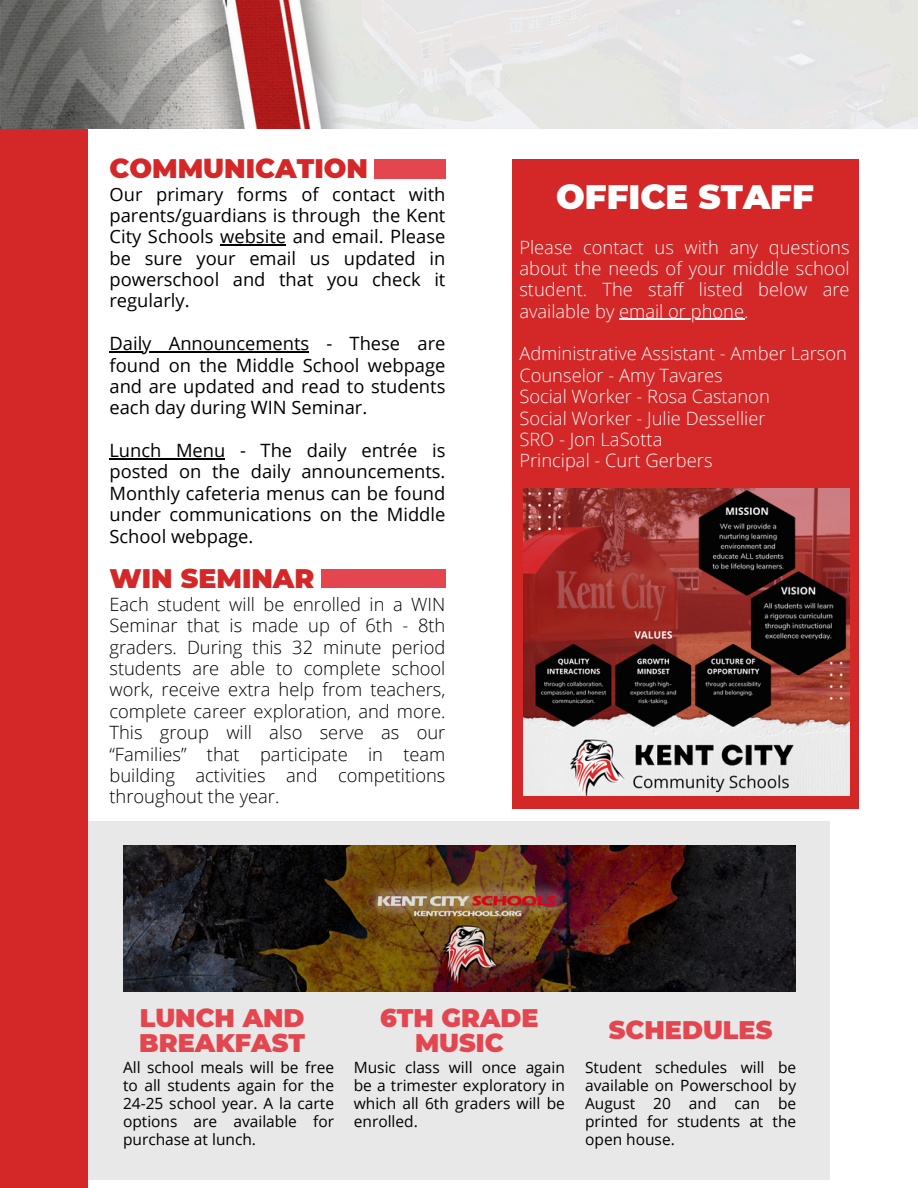
<style>
.page{position:relative;width:918px;height:1188px;background:#fff}
.page>*{position:absolute;margin:0;border:0;box-sizing:border-box;transform-origin:0 0}
.t1{font:900 33.9px "Montserrat";color:#fff}
.t2{font:900 26.85px "Montserrat";color:#d42828}
.t3{font:900 25.35px/25.3px "Montserrat";color:#e44650;text-align:center}
.t4{font:18.3px/21.3px "Open Sans";color:#000;text-align:justify}
.t5{font:300 18.3px/21.3px "Open Sans";color:#000;text-align:justify}
.t6{font:300 18.3px/21.3px "Open Sans";color:#f5f5f5}
.t7{font:15.45px/18px "Open Sans";color:#000;text-align:justify}
</style>
<div class="page">
<div style="left:0;top:0;width:88px;height:1188px;background:#d42828"></div>
<img style="left:0;top:0;width:918px;height:128px">
<div style="left:374px;top:159px;width:71px;height:19px;background:#e44650"></div>
<div style="left:512px;top:159px;width:347px;height:649px;background:#d42828"></div>
<div style="left:321px;top:569px;width:124px;height:19px;background:#e44650"></div>
<div style="left:88px;top:821px;width:742px;height:358px;background:#e8e8e8"></div>
<img style="left:123px;top:845px;width:673px;height:147px">
<img style="left:524px;top:489px;width:326px;height:307px">
<hr style="left:220px;top:244px;width:66px;height:2px;background:#000">
<hr style="left:109px;top:351px;width:200px;height:1px;background:#000">
<hr style="left:109px;top:458px;width:116px;height:1px;background:#000">
<hr style="left:619px;top:319px;width:125px;height:1px;background:#f5f5f5">
<h1 class="t2" style="left:109px;top:152px;width:260px">COMMUNICATION</h1>
<h3 class="t4" style="left:109px;top:183px;width:337px">Our primary forms of contact with parents/guardians is through the Kent City Schools website and email. Please be sure your email us updated in powerschool and that you check it regularly.</h3>
<h3 class="t4" style="left:109px;top:332px;width:337px">Daily Announcements - These are found on the Middle School webpage and are updated and read to students each day during WIN Seminar.</h3>
<p class="t4" style="left:109px;top:439px;width:337px">Lunch Menu - The daily entrée is posted on the daily announcements.<br>Monthly cafeteria menus can be found under communications on the Middle School webpage.</p>
<h3 class="t2" style="left:109px;top:562px;width:207px">WIN SEMINAR</h3>
<h2 class="t5" style="left:109px;top:593px;width:337px">Each student will be enrolled in a WIN Seminar that is made up of 6th - 8th graders. During this 32 minute period students are able to complete school work, receive extra help from teachers, complete career exploration, and more.<br>This group will also serve as our “Families” that participate in team building activities and competitions throughout the year.</h2>
<h3 class="t1" style="left:556px;top:176px;width:259px">OFFICE STAFF</h3>
<h3 class="t6" style="left:519px;top:236px;width:332px;text-align:justify">Please contact us with any questions about the needs of your middle school student. The staff listed below are available by email or phone.</h3>
<h3 class="t6" style="left:519px;top:343px;width:329px">Administrative Assistant - Amber Larson<br>Counselor - Amy Tavares<br>Social Worker - Rosa Castanon<br>Social Worker - Julie Dessellier</h3>
<h2 class="t6" style="left:519px;top:428px;width:195px">SRO - Jon LaSotta<br>Principal - Curt Gerbers</h2>
<h2 class="t3" style="left:139px;top:1005px;width:167px;text-align:left">LUNCH AND<br>BREAKFAST</h2>
<p class="t3" style="left:380px;top:1005px;width:160px">6TH GRADE<br>MUSIC</p>
<h2 class="t7" style="left:123px;top:1058px;width:213px">All school meals will be free to all students again for the 24-25 school year. A la carte options are available for purchase at lunch.</h2>
<p class="t7" style="left:354px;top:1058px;width:213px">Music class will once again be a trimester exploratory in which all 6th graders will be enrolled.</p>
<p class="t3" style="left:609px;top:1017px;width:165px">SCHEDULES</p>
<p class="t7" style="left:585px;top:1058px;width:213px">Student schedules will be available on Powerschool by August 20 and can be printed for students at the open house.</p>
</div>
